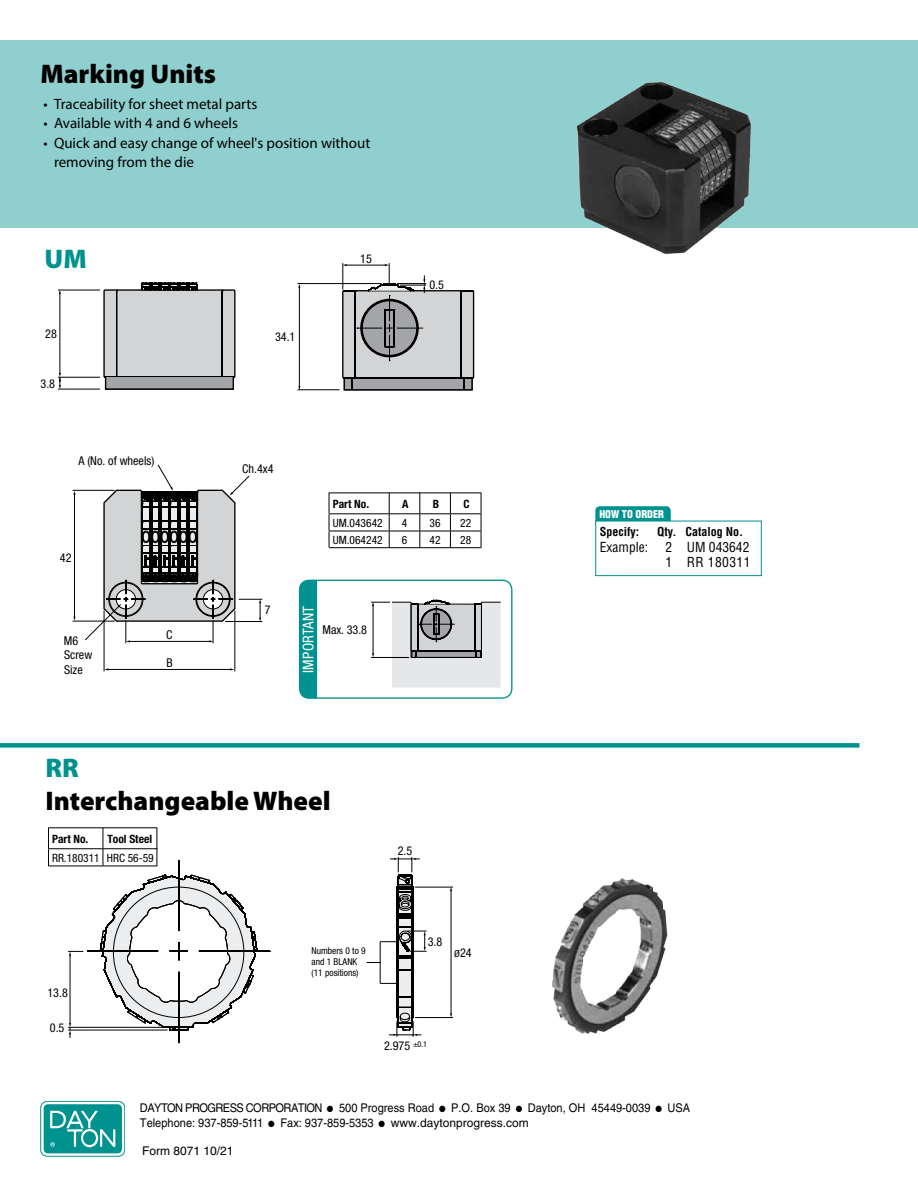
<style>
.page{position:relative;width:918px;height:1188px;background:#fff}
.page>*{position:absolute;margin:0;border:0;box-sizing:border-box;transform-origin:0 0}
.t1{font:900 27px "Myriad Pro";color:#000}
.t2{font:900 27px "Myriad Pro";color:#00928f}
.t3{font:15px/19.5px "Myriad Pro";color:#000}
.t4{font:condensed 14.85px "Helvetica Neue";letter-spacing:.02em;color:#fff}
.t5{font:condensed 13.5px/15px "Helvetica";color:#000}
.t6{font:condensed 12.15px/14.5px "Helvetica Neue";color:#000}
.t7{font:12px/15px "Helvetica";color:#000;scale:.92 1}
.t8{font:700 condensed 12px "Helvetica";color:#000}
.t9{font:12px "Helvetica";color:#000}
.t10{font:condensed 11.55px "Helvetica Neue";color:#000}
.t11{font:700 condensed 11.55px "Helvetica Neue";color:#000}
.t12{font:900 condensed 10.5px "Helvetica";color:#fff}
.t13{font:condensed 9.45px/11.4px "Helvetica Neue";color:#000}
.s1{font-family:"Swiss 721 BT"}
</style>
<div class="page">
<div style="left:0;top:40px;width:918px;height:188px;background:#8fcfce"></div>
<div style="left:0;top:743px;width:860px;height:5px;background:#00928f"></div>
<div style="left:595px;top:506px;width:76px;height:23px;background:#00928f;border-radius:4px"></div>
<div style="left:596px;top:521px;width:165px;height:55px;background:#fff"></div>
<div style="left:595px;top:521px;width:167px;height:55px;border:1px solid #00928f"></div>
<svg style="left:41px;top:1101px;width:84px;height:55px;background:#36a9a6"></svg>
<div style="left:40px;top:1101px;width:85px;height:55px;border:1px solid #00928f;border-radius:7px"></div>
<hr style="left:58px;top:377px;width:42px;height:1px;background:#000">
<hr style="left:73px;top:621px;width:42px;height:1px;background:#000">
<hr style="left:58px;top:290px;width:42px;height:1px;background:#000">
<hr style="left:73px;top:490px;width:42px;height:1px;background:#000">
<hr style="left:60px;top:293px;width:1px;height:81px;background:#000">
<svg style="left:59px;top:373px;width:2px;height:16px"></svg>
<hr style="left:74px;top:494px;width:1px;height:123px;background:#000">
<hr style="left:58px;top:389px;width:42px;height:1px;background:#000">
<svg style="left:85px;top:263px;width:427px;height:436px"></svg>
<div style="left:121px;top:594px;width:10px;height:11px;border:3px solid #fff;border-radius:50%"></div>
<div style="left:208px;top:594px;width:10px;height:11px;border:3px solid #fff;border-radius:50%"></div>
<hr style="left:68px;top:1027px;width:94px;height:1px;background:#000">
<hr style="left:70px;top:955px;width:1px;height:69px;background:#000">
<svg style="left:69px;top:1023px;width:2px;height:15px"></svg>
<svg style="left:68px;top:951px;width:15px;height:5px"></svg>
<hr style="left:68px;top:1030px;width:100px;height:1px;background:#000">
<hr style="left:451px;top:890px;width:1px;height:124px;background:#000">
<hr style="left:415px;top:1017px;width:38px;height:1px;background:#000">
<hr style="left:415px;top:887px;width:38px;height:1px;background:#000">
<svg style="left:100px;top:875px;width:267px;height:155px"></svg>
<svg style="left:367px;top:857px;width:60px;height:180px"></svg>
<hr style="left:178px;top:860px;width:1px;height:183px;background:#000">
<hr style="left:87px;top:951px;width:183px;height:1px;background:#000">
<hr style="left:48px;top:848px;width:109px;height:1px;background:#000">
<svg style="left:103px;top:828px;width:1px;height:38px"></svg>
<hr style="left:48px;top:866px;width:109px;height:1px;background:#000">
<svg style="left:48px;top:828px;width:1px;height:38px"></svg>
<hr style="left:48px;top:827px;width:109px;height:1px;background:#000">
<div style="left:158px;top:931px;width:41px;height:40px;border:11px solid #fff;border-radius:50%"></div>
<svg style="left:157px;top:828px;width:1px;height:38px"></svg>
<img style="left:552px;top:878px;width:116px;height:156px">
<img style="left:576px;top:81px;width:176px;height:174px">
<h1 class="t1" style="left:40px;top:56px;width:177px">Marking Units</h1>
<p class="t3" style="left:44px;top:94px;width:215px">• Traceability for sheet metal parts</p>
<p class="t3" style="left:44px;top:113px;width:196px">• Available with 4 and 6 wheels</p>
<p class="t3" style="left:54px;top:133px;width:318px;text-indent:-10px">• Quick and easy change of wheel's position without removing from the die</p>
<h1 class="t2" style="left:45px;top:240px;width:44px">UM</h1>
<p class="t6" style="left:45px;top:326px;width:13px">28</p>
<p class="t6" style="left:41px;top:376px;width:16px">3.8</p>
<p class="t6" style="left:78px;top:454px;width:77px">A (No. of wheels)</p>
<p class="t6" style="left:60px;top:551px;width:13px">42</p>
<p class="t6" style="left:64px;top:633px;width:30px">M6<br>Screw<br>Size</p>
<p class="t6" style="left:166px;top:627px;width:8px">C</p>
<p class="t6" style="left:166px;top:655px;width:8px">B</p>
<p class="t6" style="left:275px;top:330px;width:22px">34.1</p>
<p class="t6" style="left:360px;top:252px;width:13px">15</p>
<p class="t6" style="left:429px;top:278px;width:16px">0.5</p>
<p class="t6" style="left:242px;top:462px;width:33px">Ch.4x4</p>
<p class="t11" style="left:333px;top:497px;width:38px">Part No.</p>
<p class="t11" style="left:402px;top:497px;width:8px">A</p>
<p class="t11" style="left:433px;top:497px;width:8px">B</p>
<p class="t11" style="left:463px;top:497px;width:8px">C</p>
<p class="t10" style="left:333px;top:516px;width:51px">UM.043642</p>
<p class="t10" style="left:402px;top:516px;width:7px">4</p>
<p class="t10" style="left:430px;top:516px;width:13px">36</p>
<p class="t10" style="left:460px;top:516px;width:13px">22</p>
<p class="t10" style="left:333px;top:533px;width:51px">UM.064242</p>
<p class="t10" style="left:402px;top:533px;width:7px">6</p>
<p class="t10" style="left:430px;top:533px;width:13px">42</p>
<p class="t10" style="left:460px;top:533px;width:13px">28</p>
<p class="t6" style="left:265px;top:603px;width:7px">7</p>
<p class="t4" style="left:300px;top:673px;width:69px;rotate:-90deg">IMPORTANT</p>
<p class="t6" style="left:322px;top:622px;width:46px">Max. 33.8</p>
<h1 class="t2" style="left:46px;top:750px;width:35px">RR</h1>
<h1 class="t1" style="left:46px;top:783px;width:287px">Interchangeable Wheel</h1>
<p class="t11" style="left:52px;top:832px;width:38px">Part No.</p>
<p class="t11" style="left:107px;top:832px;width:46px">Tool Steel</p>
<p class="t10" style="left:52px;top:851px;width:103px">RR.180311 HRC 56-59</p>
<p class="t6" style="left:398px;top:843px;width:16px">2.5</p>
<p class="t6" style="left:47px;top:985px;width:22px">13.8</p>
<p class="t6" style="left:50px;top:1021px;width:16px">0.5</p>
<p class="t13" style="left:312px;top:945px;width:56px">Numbers 0 to 9 and 1 BLANK (11 positions)</p>
<p class="t6" style="left:428px;top:934px;width:16px">3.8</p>
<p class="t6" style="left:454px;top:945px;width:19px"><span class="s1">ø</span>24</p>
<p class="t6" style="left:384px;top:1039px;width:45px">2.975 <sup>±0.1</sup></p>
<p class="t12" style="left:599px;top:507px;width:66px">HOW TO ORDER</p>
<p class="t8" style="left:600px;top:524px;width:41px">Specify:</p>
<p class="t8" style="left:657px;top:524px;width:88px">Qty. Catalog No.</p>
<p class="t5" style="left:600px;top:540px;width:50px">Example:</p>
<p class="t5" style="left:665px;top:540px;width:86px">2 UM 043642<br>1 RR 180311</p>
<p class="t7" style="left:140px;top:1100px;width:600px">DAYTON PROGRESS CORPORATION ● 500 Progress Road ● P.O. Box 39 ● Dayton, OH 45449-0039 ● USA<br>Telephone: 937-859-5111 ● Fax: 937-859-5353 ● www.daytonprogress.com</p>
<p class="t9" style="left:142px;top:1143px;width:93px">Form 8071 10/21</p>
</div>
